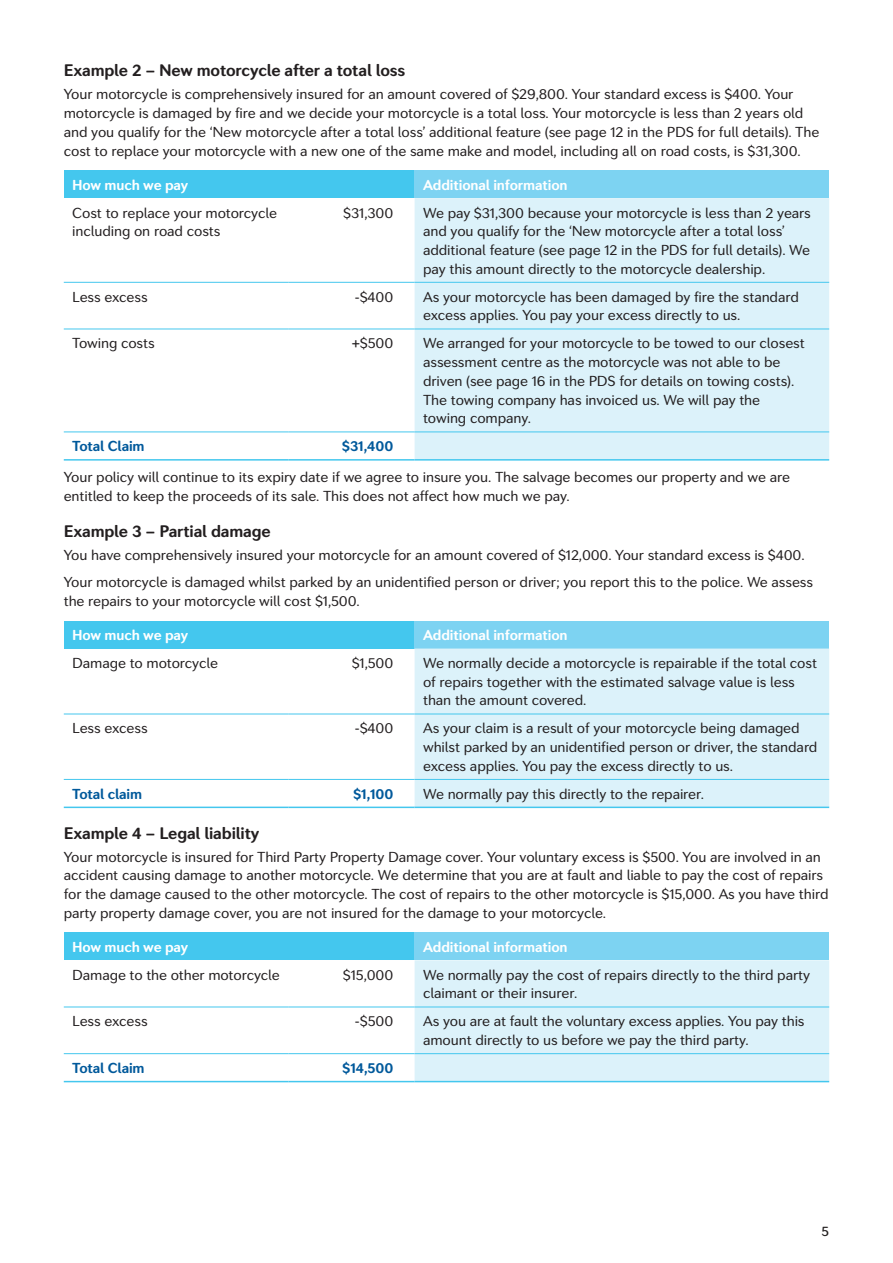
<style>
.page{position:relative;width:893px;height:1263px;background:#fff}
.page>*{position:absolute;margin:0;border:0;box-sizing:border-box;transform-origin:0 0}
.GIO_A4_PED_Heading_L{font:700 16.5px "Seconda Soft";letter-spacing:-.01em;color:#231f20}
.GIO_A4_PED_Body_Copy{font:14.25px/18.8px "Seconda Soft";letter-spacing:-.01em;color:#231f20}
.GIO_A4_PED_Table_Bod{font:14.25px/18.8px "Seconda Soft";letter-spacing:-.01em;color:#231f20}
.GIO_A4_PED_Table_Hea{font:700 14.25px "Seconda Soft";letter-spacing:-.01em;color:#fff}
.GIO_A4_PED_Body_Copy-2{font:700 14.25px "Seconda Soft";letter-spacing:-.01em;color:#00599b}
.GIO_A4_PED_Table_Bod-2{font:700 14.25px "Seconda Soft";letter-spacing:-.01em;color:#00599b}
.t1{font:500 13.5px "Seconda Soft";color:#231f20}
</style>
<div class="page">
<div style="left:64px;top:170px;width:351px;height:28px;background:#44c7ee"></div>
<div style="left:415px;top:170px;width:414px;height:28px;background:#7dd3f2"></div>
<div style="left:415px;top:198px;width:414px;height:261px;background:#dcf2fa"></div>
<hr style="left:64px;top:282px;width:224px;height:1px;background:#44c7ee">
<hr style="left:288px;top:282px;width:127px;height:1px;background:#44c7ee">
<hr style="left:415px;top:282px;width:414px;height:1px;background:#44c7ee">
<hr style="left:64px;top:329px;width:224px;height:1px;background:#44c7ee">
<hr style="left:288px;top:329px;width:127px;height:1px;background:#44c7ee">
<hr style="left:415px;top:329px;width:414px;height:1px;background:#44c7ee">
<hr style="left:64px;top:431px;width:224px;height:1px;background:#44c7ee">
<hr style="left:288px;top:431px;width:127px;height:1px;background:#44c7ee">
<hr style="left:415px;top:431px;width:414px;height:1px;background:#44c7ee">
<hr style="left:64px;top:459px;width:224px;height:2px;background:#44c7ee">
<hr style="left:288px;top:459px;width:127px;height:2px;background:#44c7ee">
<hr style="left:415px;top:459px;width:414px;height:2px;background:#44c7ee">
<div style="left:64px;top:621px;width:351px;height:27px;background:#44c7ee"></div>
<div style="left:415px;top:621px;width:414px;height:27px;background:#7dd3f2"></div>
<div style="left:415px;top:648px;width:414px;height:159px;background:#dcf2fa"></div>
<hr style="left:64px;top:714px;width:224px;height:1px;background:#44c7ee">
<hr style="left:288px;top:714px;width:127px;height:1px;background:#44c7ee">
<hr style="left:415px;top:714px;width:414px;height:1px;background:#44c7ee">
<hr style="left:64px;top:779px;width:224px;height:1px;background:#44c7ee">
<hr style="left:288px;top:779px;width:127px;height:1px;background:#44c7ee">
<hr style="left:415px;top:779px;width:414px;height:1px;background:#44c7ee">
<hr style="left:64px;top:807px;width:224px;height:1px;background:#44c7ee">
<hr style="left:288px;top:807px;width:127px;height:1px;background:#44c7ee">
<hr style="left:415px;top:807px;width:414px;height:1px;background:#44c7ee">
<div style="left:64px;top:932px;width:351px;height:28px;background:#44c7ee"></div>
<div style="left:415px;top:932px;width:414px;height:28px;background:#7dd3f2"></div>
<div style="left:415px;top:960px;width:414px;height:121px;background:#dcf2fa"></div>
<hr style="left:64px;top:1006px;width:224px;height:1px;background:#44c7ee">
<hr style="left:288px;top:1006px;width:127px;height:1px;background:#44c7ee">
<hr style="left:415px;top:1006px;width:414px;height:1px;background:#44c7ee">
<hr style="left:64px;top:1053px;width:224px;height:1px;background:#44c7ee">
<hr style="left:288px;top:1053px;width:127px;height:1px;background:#44c7ee">
<hr style="left:415px;top:1053px;width:414px;height:1px;background:#44c7ee">
<hr style="left:64px;top:1081px;width:224px;height:1px;background:#44c7ee">
<hr style="left:288px;top:1081px;width:127px;height:1px;background:#44c7ee">
<hr style="left:415px;top:1081px;width:414px;height:1px;background:#44c7ee">
<p class="GIO_A4_PED_Heading_L" style="left:64px;top:60px;width:343px">Example 2 – New motorcycle after a total loss</p>
<p class="GIO_A4_PED_Body_Copy" style="left:64px;top:85px;width:757px">Your motorcycle is comprehensively insured for an amount covered of $29,800. Your standard excess is $400. Your motorcycle is damaged by fire and we decide your motorcycle is a total loss. Your motorcycle is less than 2 years old and you qualify for the ‘New motorcycle after a total loss’ additional feature (see page 12 in the PDS for full details). The cost to replace your motorcycle with a new one of the same make and model, including all on road costs, is $31,300.</p>
<p class="GIO_A4_PED_Table_Hea" style="left:72px;top:176px;width:117px">How much we pay</p>
<p class="GIO_A4_PED_Table_Hea" style="left:423px;top:176px;width:146px">Additional information</p>
<p class="GIO_A4_PED_Body_Copy" style="left:72px;top:203px;width:206px">Cost to replace your motorcycle including on road costs</p>
<p class="GIO_A4_PED_Body_Copy" style="left:343px;top:203px;width:52px">$31,300</p>
<p class="GIO_A4_PED_Body_Copy" style="left:423px;top:203px;width:389px">We pay $31,300 because your motorcycle is less than 2 years and you qualify for the ‘New motorcycle after a total loss’ additional feature (see page 12 in the PDS for full details). We pay this amount directly to the motorcycle dealership.</p>
<p class="GIO_A4_PED_Body_Copy" style="left:72px;top:287px;width:77px">Less excess</p>
<p class="GIO_A4_PED_Body_Copy" style="left:354px;top:287px;width:40px">-$400</p>
<p class="GIO_A4_PED_Body_Copy" style="left:423px;top:287px;width:377px">As your motorcycle has been damaged by fire the standard excess applies. You pay your excess directly to us.</p>
<p class="GIO_A4_PED_Table_Bod" style="left:72px;top:334px;width:84px">Towing costs</p>
<p class="GIO_A4_PED_Body_Copy" style="left:352px;top:334px;width:43px">+$500</p>
<p class="GIO_A4_PED_Table_Bod" style="left:423px;top:334px;width:383px">We arranged for your motorcycle to be towed to our closest assessment centre as the motorcycle was not able to be driven (see page 16 in the PDS for details on towing costs).<br>The towing company has invoiced us. We will pay the towing company.</p>
<p class="GIO_A4_PED_Body_Copy-2" style="left:72px;top:437px;width:74px">Total Claim</p>
<p class="GIO_A4_PED_Body_Copy-2" style="left:342px;top:437px;width:53px">$31,400</p>
<p class="GIO_A4_PED_Body_Copy" style="left:64px;top:467px;width:728px">Your policy will continue to its expiry date if we agree to insure you. The salvage becomes our property and we are entitled to keep the proceeds of its sale. This does not affect how much we pay.</p>
<p class="GIO_A4_PED_Heading_L" style="left:64px;top:521px;width:208px">Example 3 – Partial damage</p>
<p class="GIO_A4_PED_Body_Copy" style="left:64px;top:546px;width:742px">You have comprehensively insured your motorcycle for an amount covered of $12,000. Your standard excess is $400.</p>
<p class="GIO_A4_PED_Body_Copy" style="left:64px;top:573px;width:751px">Your motorcycle is damaged whilst parked by an unidentified person or driver; you report this to the police. We assess the repairs to your motorcycle will cost $1,500.</p>
<p class="GIO_A4_PED_Table_Hea" style="left:72px;top:626px;width:117px">How much we pay</p>
<p class="GIO_A4_PED_Table_Hea" style="left:423px;top:626px;width:146px">Additional information</p>
<p class="GIO_A4_PED_Body_Copy" style="left:72px;top:654px;width:147px">Damage to motorcycle</p>
<p class="GIO_A4_PED_Body_Copy" style="left:352px;top:654px;width:43px">$1,500</p>
<p class="GIO_A4_PED_Body_Copy" style="left:423px;top:654px;width:395px">We normally decide a motorcycle is repairable if the total cost of repairs together with the estimated salvage value is less than the amount covered.</p>
<p class="GIO_A4_PED_Body_Copy" style="left:72px;top:719px;width:77px">Less excess</p>
<p class="GIO_A4_PED_Body_Copy" style="left:354px;top:719px;width:40px">-$400</p>
<p class="GIO_A4_PED_Body_Copy" style="left:423px;top:719px;width:396px">As your claim is a result of your motorcycle being damaged whilst parked by an unidentified person or driver, the standard excess applies. You pay the excess directly to us.</p>
<p class="GIO_A4_PED_Table_Bod-2" style="left:72px;top:785px;width:71px">Total claim</p>
<p class="GIO_A4_PED_Body_Copy-2" style="left:353px;top:785px;width:42px">$1,100</p>
<p class="GIO_A4_PED_Table_Bod" style="left:423px;top:784px;width:282px">We normally pay this directly to the repairer.</p>
<p class="GIO_A4_PED_Heading_L" style="left:64px;top:823px;width:197px">Example 4 – Legal liability</p>
<p class="GIO_A4_PED_Body_Copy" style="left:64px;top:847px;width:766px">Your motorcycle is insured for Third Party Property Damage cover. Your voluntary excess is $500. You are involved in an accident causing damage to another motorcycle. We determine that you are at fault and liable to pay the cost of repairs for the damage caused to the other motorcycle. The cost of repairs to the other motorcycle is $15,000. As you have third party property damage cover, you are not insured for the damage to your motorcycle.</p>
<p class="GIO_A4_PED_Table_Hea" style="left:72px;top:938px;width:117px">How much we pay</p>
<p class="GIO_A4_PED_Table_Hea" style="left:423px;top:938px;width:146px">Additional information</p>
<p class="GIO_A4_PED_Body_Copy" style="left:72px;top:965px;width:209px">Damage to the other motorcycle</p>
<p class="GIO_A4_PED_Body_Copy" style="left:343px;top:965px;width:52px">$15,000</p>
<p class="GIO_A4_PED_Body_Copy" style="left:423px;top:965px;width:388px">We normally pay the cost of repairs directly to the third party claimant or their insurer.</p>
<p class="GIO_A4_PED_Body_Copy" style="left:72px;top:1012px;width:77px">Less excess</p>
<p class="GIO_A4_PED_Table_Bod" style="left:355px;top:1012px;width:40px">-$500</p>
<p class="GIO_A4_PED_Table_Bod" style="left:423px;top:1012px;width:383px">As you are at fault the voluntary excess applies. You pay this amount directly to us before we pay the third party.</p>
<p class="GIO_A4_PED_Body_Copy-2" style="left:72px;top:1059px;width:74px">Total Claim</p>
<p class="GIO_A4_PED_Body_Copy-2" style="left:342px;top:1059px;width:53px">$14,500</p>
<p class="t1" style="left:822px;top:1223px;width:9px">5</p>
</div>
